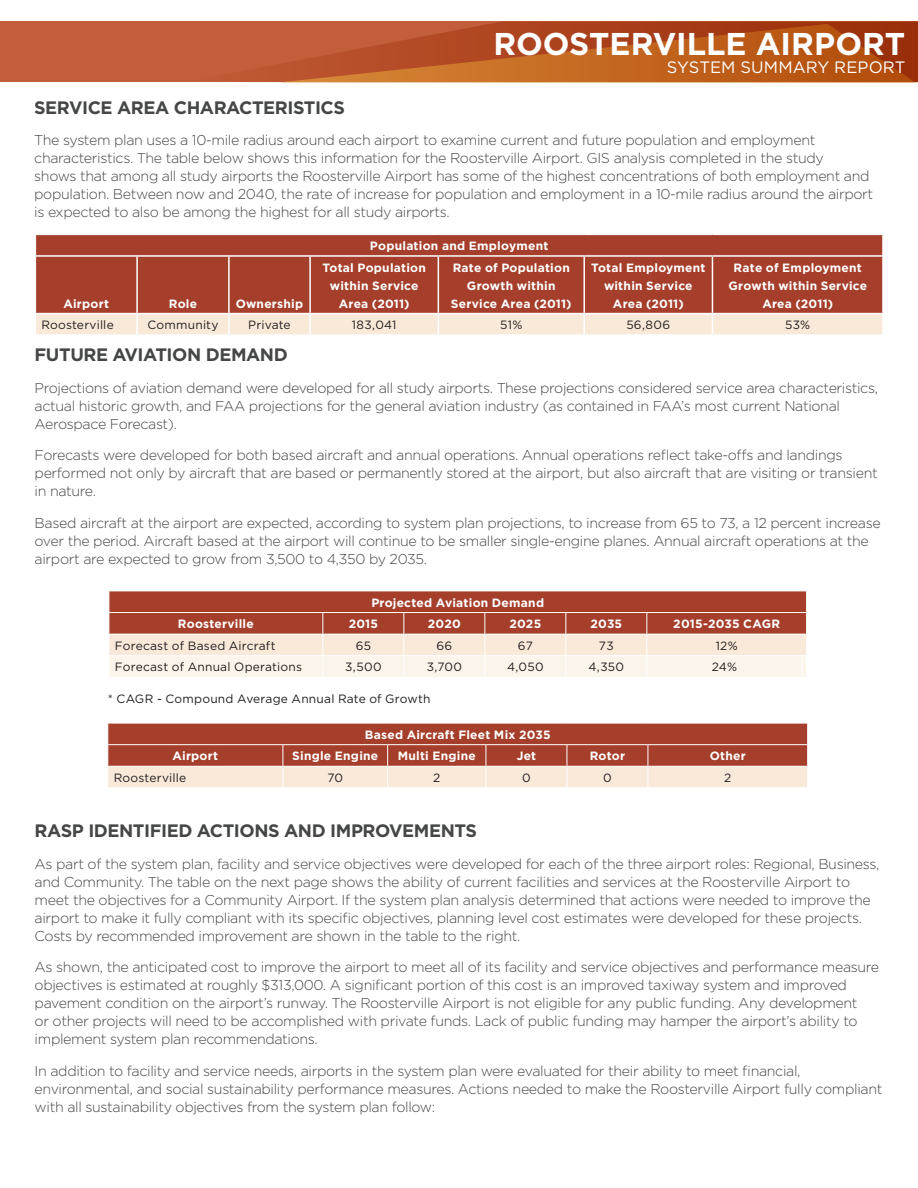
<style>
.page{position:relative;width:918px;height:1188px;background:#fff}
.page>*{position:absolute;margin:0;border:0;box-sizing:border-box;transform-origin:0 0}
.t1{font:700 31.5px "Gotham";letter-spacing:-.005em;color:#fff}
.t2{font:700 18px "Gotham";letter-spacing:-.025em;color:#454646}
.t3{font:16.5px "Gotham";letter-spacing:.005em;color:#fff}
.t4{font:300 14.25px/18px "Gotham";letter-spacing:-.025em;color:#454646}
.t5{font:700 12px/18px "Gotham";letter-spacing:.02em;color:#fff;text-align:center}
.t6{font:12px "Gotham";letter-spacing:.015em;color:#231f20}
</style>
<div class="page">
<div style="left:36px;top:235px;width:846px;height:78px;background:#a53f2b"></div>
<hr style="left:35px;top:255px;width:102px;height:2px;background:#fff">
<hr style="left:137px;top:255px;width:92px;height:2px;background:#fff">
<hr style="left:136px;top:257px;width:2px;height:56px;background:#fff">
<hr style="left:229px;top:255px;width:81px;height:2px;background:#fff">
<hr style="left:228px;top:257px;width:2px;height:56px;background:#fff">
<hr style="left:310px;top:255px;width:128px;height:2px;background:#fff">
<hr style="left:309px;top:257px;width:2px;height:56px;background:#fff">
<hr style="left:438px;top:255px;width:146px;height:2px;background:#fff">
<hr style="left:438px;top:257px;width:1px;height:56px;background:#fff">
<hr style="left:584px;top:255px;width:128px;height:2px;background:#fff">
<hr style="left:583px;top:257px;width:2px;height:56px;background:#fff">
<hr style="left:712px;top:255px;width:172px;height:2px;background:#fff">
<hr style="left:712px;top:257px;width:1px;height:56px;background:#fff">
<div style="left:36px;top:314px;width:846px;height:20px;background:#f8e9d9"></div>
<svg style="left:109px;top:591px;width:698px;height:86px;background:#d19b8c"></svg>
<svg style="left:107px;top:723px;width:701px;height:64px;background:#c37d6b"></svg>
<div style="left:0;top:22px;width:918px;height:60px;background:#c25e39"></div>
<svg style="left:287px;top:22px;width:631px;height:60px"></svg>
<h1 class="t1" style="left:494px;top:23px;width:413px">ROOSTERVILLE AIRPORT</h1>
<p class="t3" style="left:667px;top:57px;width:240px">SYSTEM SUMMARY REPORT</p>
<p class="t2" style="left:34px;top:96px;width:312px">SERVICE AREA CHARACTERISTICS</p>
<p class="t4" style="left:34px;top:131px;width:841px">The system plan uses a 10-mile radius around each airport to examine current and future population and employment characteristics. The table below shows this information for the Roosterville Airport. GIS analysis completed in the study<br>shows that among all study airports the Roosterville Airport has some of the highest concentrations of both employment and population. Between now and 2040, the rate of increase for population and employment in a 10-mile radius around the airport is expected to also be among the highest for all study airports.</p>
<p class="t5" style="left:63px;top:294px;width:47px">Airport</p>
<p class="t5" style="left:169px;top:294px;width:30px">Role</p>
<p class="t5" style="left:236px;top:294px;width:69px">Ownership</p>
<p class="t5" style="left:370px;top:237px;width:180px">Population and Employment</p>
<p class="t5" style="left:323px;top:258px;width:105px">Total Population within Service<br>Area (2011)</p>
<p class="t5" style="left:451px;top:258px;width:122px">Rate of Population<br>Growth within<br>Service Area (2011)</p>
<p class="t5" style="left:591px;top:258px;width:116px">Total Employment within Service<br>Area (2011)</p>
<p class="t5" style="left:728px;top:258px;width:140px">Rate of Employment<br>Growth within Service<br>Area (2011)</p>
<p class="t6" style="left:41px;top:317px;width:74px">Roosterville</p>
<p class="t6" style="left:148px;top:317px;width:73px">Community</p>
<p class="t6" style="left:248px;top:317px;width:44px">Private</p>
<p class="t6" style="left:352px;top:317px;width:46px">183,041</p>
<p class="t6" style="left:500px;top:317px;width:24px">51%</p>
<p class="t6" style="left:626px;top:317px;width:46px">56,806</p>
<p class="t6" style="left:785px;top:317px;width:27px">53%</p>
<p class="t2" style="left:35px;top:343px;width:255px">FUTURE AVIATION DEMAND</p>
<p class="t4" style="left:35px;top:378px;width:845px">Projections of aviation demand were developed for all study airports. These projections considered service area characteristics, actual historic growth, and FAA projections for the general aviation industry (as contained in FAA’s most current National<br>Aerospace Forecast).</p>
<p class="t4" style="left:35px;top:446px;width:845px">Forecasts were developed for both based aircraft and annual operations. Annual operations reflect take-offs and landings performed not only by aircraft that are based or permanently stored at the airport, but also aircraft that are visiting or transient in nature.</p>
<p class="t4" style="left:35px;top:513px;width:848px">Based aircraft at the airport are expected, according to system plan projections, to increase from 65 to 73, a 12 percent increase over the period. Aircraft based at the airport will continue to be smaller single-engine planes. Annual aircraft operations at the airport are expected to grow from 3,500 to 4,350 by 2035.</p>
<p class="t5" style="left:371px;top:593px;width:174px">Projected Aviation Demand</p>
<p class="t5" style="left:178px;top:615px;width:77px">Roosterville</p>
<p class="t5" style="left:349px;top:615px;width:31px">2015</p>
<p class="t5" style="left:428px;top:615px;width:34px">2020</p>
<p class="t5" style="left:509px;top:615px;width:33px">2025</p>
<p class="t5" style="left:591px;top:615px;width:33px">2035</p>
<p class="t5" style="left:673px;top:615px;width:108px">2015-2035 CAGR</p>
<p class="t6" style="left:115px;top:638px;width:162px">Forecast of Based Aircraft</p>
<p class="t6" style="left:356px;top:638px;width:17px">65</p>
<p class="t6" style="left:436px;top:638px;width:17px">66</p>
<p class="t6" style="left:518px;top:638px;width:17px">67</p>
<p class="t6" style="left:599px;top:638px;width:16px">73</p>
<p class="t6" style="left:716px;top:638px;width:23px">12%</p>
<p class="t6" style="left:115px;top:659px;width:189px">Forecast of Annual Operations</p>
<p class="t6" style="left:345px;top:659px;width:38px">3,500</p>
<p class="t6" style="left:427px;top:659px;width:37px">3,700</p>
<p class="t6" style="left:507px;top:659px;width:38px">4,050</p>
<p class="t6" style="left:588px;top:659px;width:37px">4,350</p>
<p class="t6" style="left:712px;top:659px;width:27px">24%</p>
<p class="t6" style="left:108px;top:691px;width:324px">* CAGR - Compound Average Annual Rate of Growth</p>
<p class="t5" style="left:365px;top:725px;width:187px">Based Aircraft Fleet Mix 2035</p>
<p class="t5" style="left:173px;top:747px;width:47px">Airport</p>
<p class="t5" style="left:292px;top:747px;width:88px">Single Engine</p>
<p class="t5" style="left:398px;top:747px;width:80px">Multi Engine</p>
<p class="t5" style="left:517px;top:747px;width:21px">Jet</p>
<p class="t5" style="left:590px;top:747px;width:37px">Rotor</p>
<p class="t5" style="left:710px;top:747px;width:38px">Other</p>
<p class="t6" style="left:114px;top:770px;width:74px">Roosterville</p>
<p class="t6" style="left:327px;top:770px;width:17px">70</p>
<p class="t6" style="left:433px;top:770px;width:9px">2</p>
<p class="t6" style="left:522px;top:770px;width:10px">0</p>
<p class="t6" style="left:603px;top:770px;width:10px">0</p>
<p class="t6" style="left:724px;top:770px;width:9px">2</p>
<p class="t2" style="left:35px;top:819px;width:444px">RASP IDENTIFIED ACTIONS AND IMPROVEMENTS</p>
<p class="t4" style="left:35px;top:855px;width:846px">As part of the system plan, facility and service objectives were developed for each of the three airport roles: Regional, Business, and Community. The table on the next page shows the ability of current facilities and services at the Roosterville Airport to meet the objectives for a Community Airport. If the system plan analysis determined that actions were needed to improve the airport to make it fully compliant with its specific objectives, planning level cost estimates were developed for these projects.<br>Costs by recommended improvement are shown in the table to the right.</p>
<p class="t4" style="left:35px;top:958px;width:846px">As shown, the anticipated cost to improve the airport to meet all of its facility and service objectives and performance measure objectives is estimated at roughly $313,000. A significant portion of this cost is an improved taxiway system and improved pavement condition on the airport’s runway. The Roosterville Airport is not eligible for any public funding. Any development<br>or other projects will need to be accomplished with private funds. Lack of public funding may hamper the airport’s ability to implement system plan recommendations.</p>
<p class="t4" style="left:35px;top:1062px;width:849px">In addition to facility and service needs, airports in the system plan were evaluated for their ability to meet financial, environmental, and social sustainability performance measures. Actions needed to make the Roosterville Airport fully compliant with all sustainability objectives from the system plan follow:</p>
</div>
